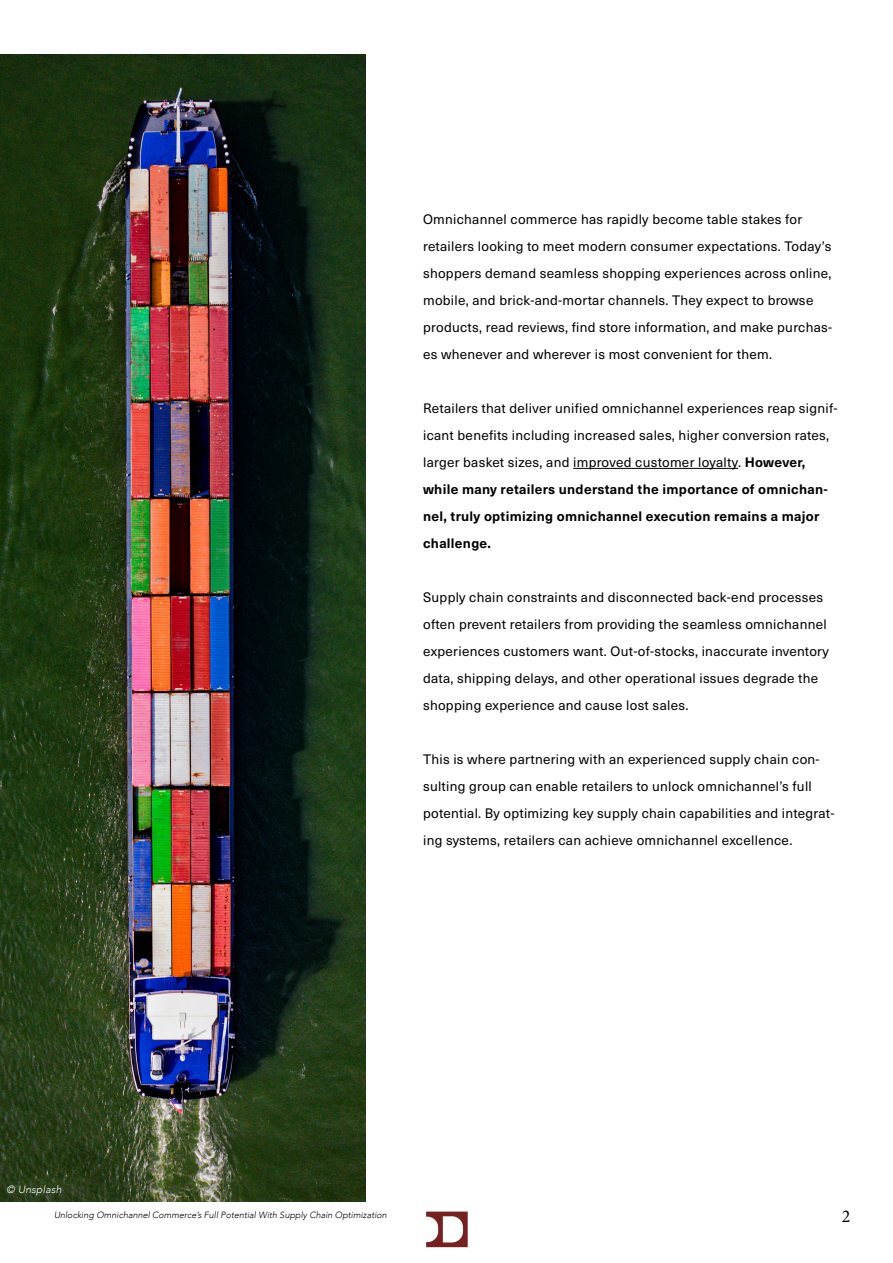
<style>
.page{position:relative;width:893px;height:1263px;background:#fff}
.page>*{position:absolute;margin:0;border:0;box-sizing:border-box;transform-origin:0 0}
.t1{font:18px "Minion Pro";color:#000}
.t2{font:13.5px/27px "Neue Haas Unica W1 G";letter-spacing:.02em;color:#000}
.t3{font:italic 300 10.5px "Avenir";letter-spacing:.02em;color:#fff}
.t4{font:italic 300 9px "Avenir";color:#000}
.s1{font-weight:700}
</style>
<div class="page">
<img style="left:0;top:54px;width:366px;height:1148px">
<hr style="left:573px;top:468px;width:165px;height:1px;background:#000">
<svg style="left:426px;top:1211px;width:42px;height:36px"></svg>
<p class="t2" style="left:423px;top:205px;width:411px">Omnichannel commerce has rapidly become table stakes for retailers looking to meet modern consumer expectations. Today’s shoppers demand seamless shopping experiences across online, mobile, and brick-and-mortar channels. They expect to browse products, read reviews, find store information, and make purchas&shy;es whenever and wherever is most convenient for them.</p>
<p class="t2" style="left:423px;top:394px;width:416px">Retailers that deliver unified omnichannel experiences reap signif&shy;icant benefits including increased sales, higher conversion rates, larger basket sizes, and improved customer loyalty. <span class="s1">However, while many retailers understand the importance of omnichan&shy;nel, truly optimizing omnichannel execution remains a major challenge.</span></p>
<p class="t2" style="left:423px;top:583px;width:407px">Supply chain constraints and disconnected back-end processes often prevent retailers from providing the seamless omnichannel experiences customers want. Out-of-stocks, inaccurate inventory data, shipping delays, and other operational issues degrade the shopping experience and cause lost sales.</p>
<p class="t3" style="left:7px;top:1183px;width:57px">© Unsplash</p>
<p class="t2" style="left:423px;top:745px;width:413px">This is where partnering with an experienced supply chain con&shy;sulting group can enable retailers to unlock omnichannel’s full potential. By optimizing key supply chain capabilities and integrat&shy;ing systems, retailers can achieve omnichannel excellence.</p>
<p class="t4" style="left:54px;top:1209px;width:334px">Unlocking Omnichannel Commerce’s Full Potential With Supply Chain Optimization</p>
<h1 class="t1" style="left:842px;top:1204px;width:10px">2</h1>
</div>
